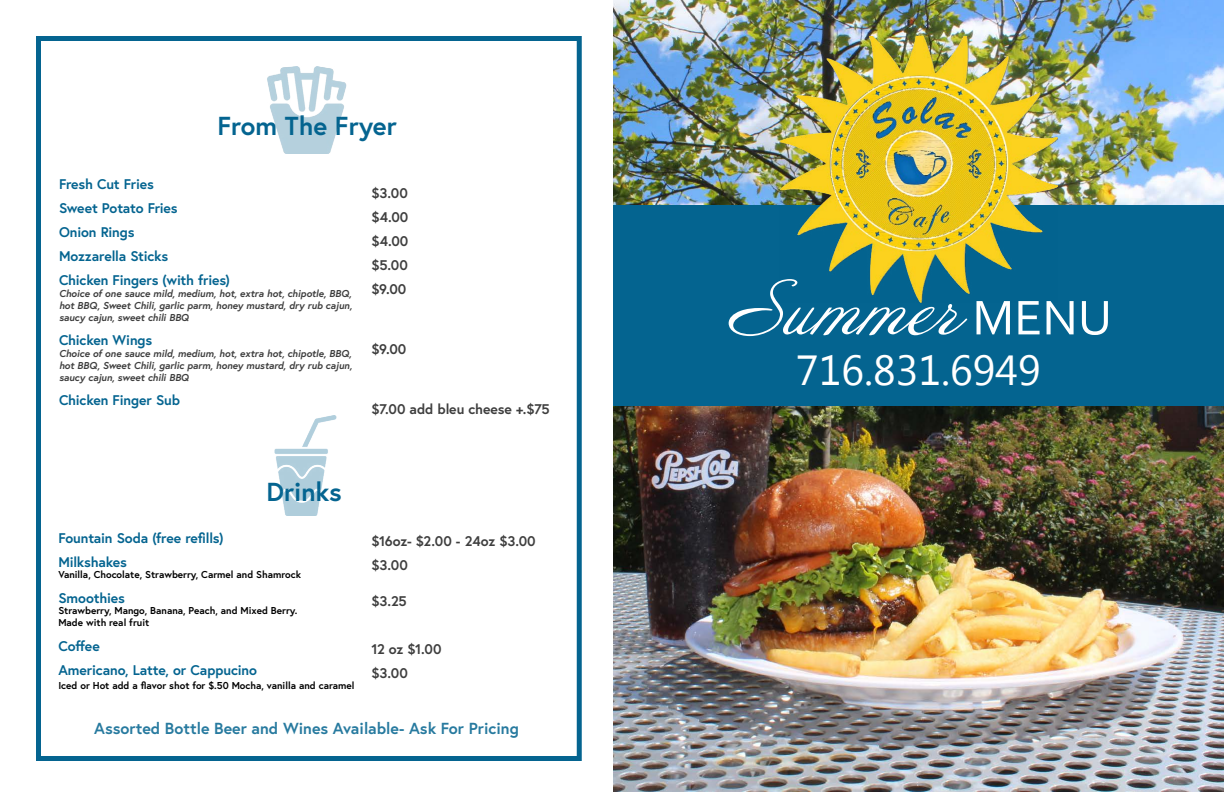
<style>
.page{position:relative;width:1224px;height:792px;background:#fff}
.page>*{position:absolute;margin:0;border:0;box-sizing:border-box;transform-origin:0 0}
.t1{font:68px "Annabelle JF";color:#fff}
.t2{font:42px "Lao UI";color:#fff}
.t3{font:700 26px "Europa";color:#046490}
.t4{font:700 16px "Europa";color:#277a9f}
.t5{font:700 14px/24px "Europa";letter-spacing:-.015em;color:#046490}
.t6{font:700 14px/24px "Europa";letter-spacing:-.005em;color:#3e3e3e}
.t7{font:italic 700 10px/12px "Europa";color:#3e3e3e;text-align:justify}
.t8{font:700 10px/12px "Europa";color:#000}
.s1{font-family:"Corbel";font-size:51px}
</style>
<div class="page">
<div style="left:36px;top:36px;width:546px;height:725px;border:5px solid #046490"></div>
<img style="left:614px;top:0;width:610px;height:792px">
<div style="left:614px;top:205px;width:610px;height:201px;background:#046490"></div>
<img style="left:779px;top:36px;width:279px;height:266px">
<img style="left:267px;top:67px;width:80px;height:87px">
<img style="left:274px;top:415px;width:63px;height:100px">
<h3 class="t3" style="left:218px;top:109px;width:181px">From The Fryer</h3>
<h3 class="t5" style="left:59px;top:172px;width:172px">Fresh Cut Fries<br>Sweet Potato Fries<br>Onion Rings<br>Mozzarella Sticks<br>Chicken Fingers (with fries)</h3>
<p class="t7" style="left:59px;top:287px;width:295px">Choice of one sauce mild, medium, hot, extra hot, chipotle, BBQ, hot BBQ, Sweet Chili, garlic parm, honey mustard, dry rub cajun, saucy cajun, sweet chili BBQ</p>
<h3 class="t5" style="left:59px;top:328px;width:95px">Chicken Wings</h3>
<p class="t7" style="left:59px;top:347px;width:295px">Choice of one sauce mild, medium, hot, extra hot, chipotle, BBQ, hot BBQ, Sweet Chili, garlic parm, honey mustard, dry rub cajun, saucy cajun, sweet chili BBQ</p>
<h3 class="t5" style="left:59px;top:388px;width:122px">Chicken Finger Sub</h3>
<h3 class="t6" style="left:372px;top:181px;width:38px;text-align:justify">$3.00 $4.00 $4.00 $5.00 $9.00</h3>
<h3 class="t6" style="left:372px;top:337px;width:36px">$9.00</h3>
<h3 class="t6" style="left:372px;top:397px;width:180px">$7.00 add bleu cheese +.$75</h3>
<h3 class="t3" style="left:266px;top:474px;width:77px">Drinks</h3>
<h3 class="t5" style="left:58px;top:525px;width:167px">Fountain Soda (free refills)<br>Milkshakes</h3>
<p class="t8" style="left:58px;top:568px;width:244px">Vanilla, Chocolate, Strawberry, Carmel and Shamrock</p>
<h3 class="t5" style="left:58px;top:585px;width:68px">Smoothies</h3>
<p class="t8" style="left:58px;top:604px;width:241px">Strawberry, Mango, Banana, Peach, and Mixed Berry.<br>Made with real fruit</p>
<h3 class="t5" style="left:58px;top:633px;width:200px">Coffee<br>Americano, Latte, or Cappucino</h3>
<p class="t8" style="left:58px;top:679px;width:298px">Iced or Hot add a flavor shot for $.50 Mocha, vanilla and caramel</p>
<h3 class="t6" style="left:372px;top:528px;width:166px">$16oz- $2.00 - 24oz $3.00 $3.00</h3>
<h3 class="t6" style="left:372px;top:588px;width:37px">$3.25</h3>
<h3 class="t6" style="left:372px;top:636px;width:72px">12 oz $1.00 $3.00</h3>
<h3 class="t4" style="left:94px;top:717px;width:426px">Assorted Bottle Beer and Wines Available- Ask For Pricing</h3>
<h1 class="t1" style="left:726px;top:267px;width:387px">Summer <span class="s1">MENU</span></h1>
<h2 class="t2" style="left:796px;top:342px;width:246px">716.831.6949</h2>
</div>
